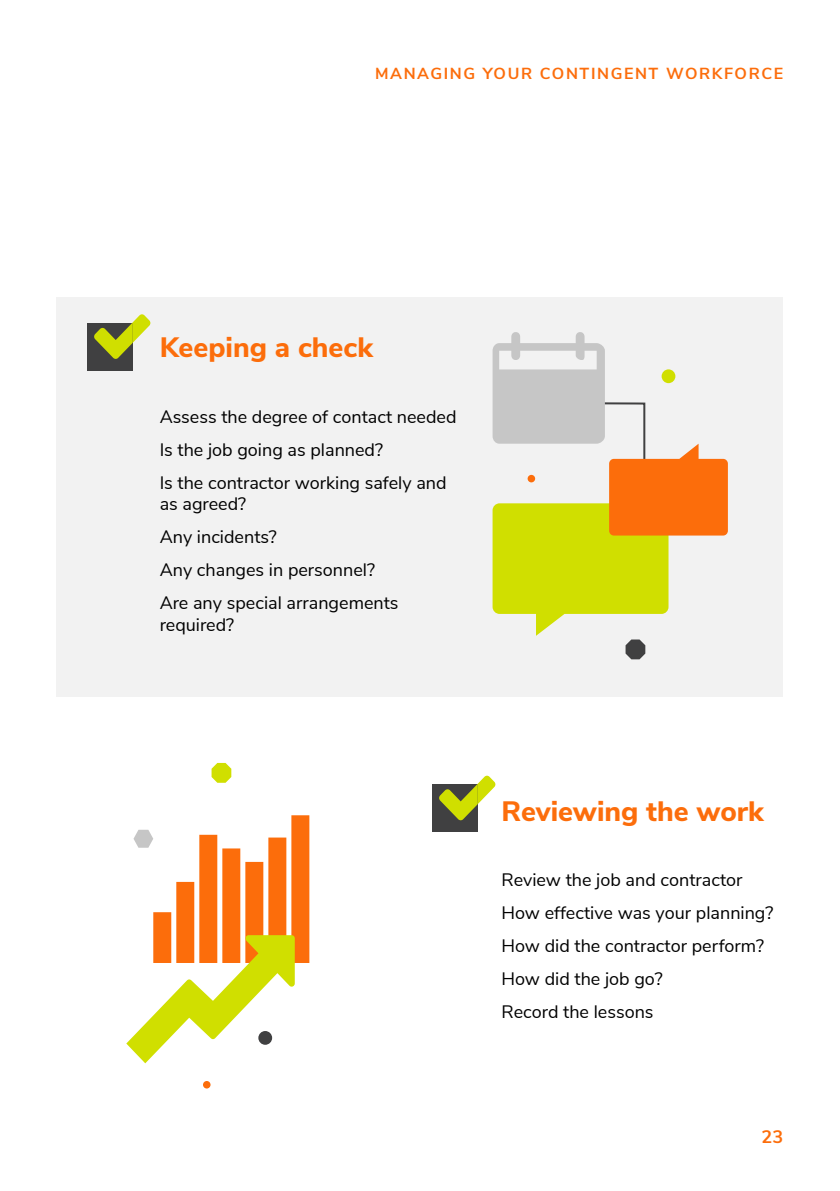
<style>
.page{position:relative;width:840px;height:1191px;background:#fff}
.page>*{position:absolute;margin:0;border:0;box-sizing:border-box;transform-origin:0 0}
.t1{font:800 28px "Nunito Sans";color:#fc6d0b}
.t2{font:18px/33px "Nunito Sans";color:#000}
.t3{font:700 18px "Nunito Sans";color:#fc6d0b}
.t4{font:700 16px "Nunito Sans";letter-spacing:.1em;color:#fc6d0b}
</style>
<div class="page">
<div style="left:57px;top:298px;width:725px;height:399px;background:#f2f2f2"></div>
<svg style="left:211px;top:763px;width:20px;height:19px"></svg>
<svg style="left:126px;top:815px;width:183px;height:248px"></svg>
<div style="left:203px;top:1081px;width:7px;height:7px;background:#fc6d0b;border-radius:50%"></div>
<svg style="left:492px;top:332px;width:235px;height:327px"></svg>
<div style="left:87px;top:323px;width:45px;height:48px;background:#404041"></div>
<svg style="left:94px;top:314px;width:56px;height:45px"></svg>
<div style="left:432px;top:784px;width:45px;height:48px;background:#404041"></div>
<svg style="left:439px;top:775px;width:56px;height:45px"></svg>
<p class="t4" style="left:375px;top:61px;width:409px">MANAGING YOUR CONTINGENT WORKFORCE</p>
<h1 class="t1" style="left:160px;top:327px;width:215px">Keeping a check</h1>
<p class="t2" style="left:160px;top:399px;width:298px">Assess the degree of contact needed<br>Is the job going as planned?<br>Is the contractor working safely and</p>
<p class="t2" style="left:160px;top:486px;width:240px">as agreed?<br>Any incidents?<br>Any changes in personnel?<br>Are any special arrangements</p>
<p class="t2" style="left:160px;top:607px;width:76px">required?</p>
<h1 class="t1" style="left:501px;top:790px;width:264px">Reviewing the work</h1>
<p class="t2" style="left:501px;top:862px;width:273px">Review the job and contractor<br>How effective was your planning?<br>How did the contractor perform?<br>How did the job go?<br>Record the lessons</p>
<p class="t3" style="left:761px;top:1123px;width:23px">23</p>
</div>
